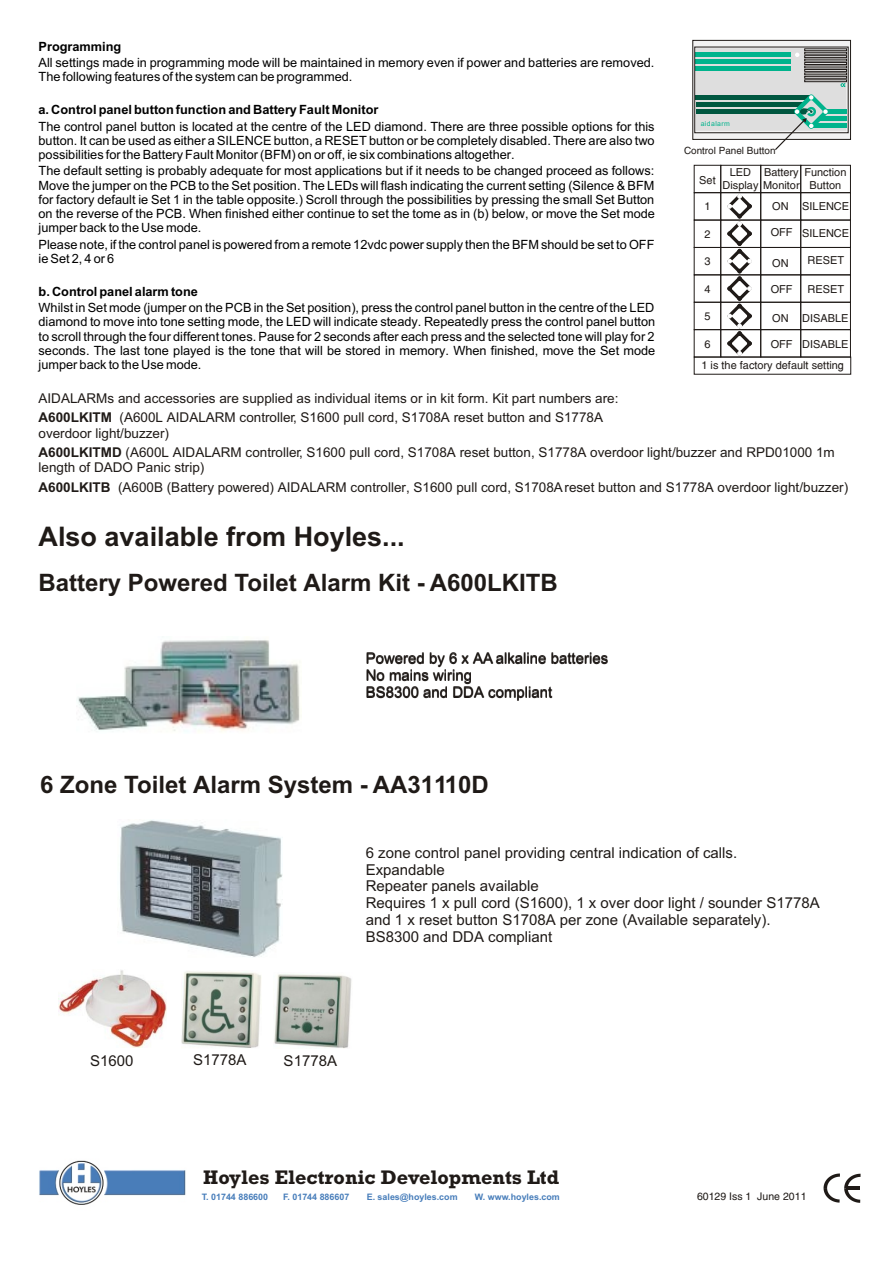
<style>
.page{position:relative;width:894px;height:1263px;background:#fff}
.page>*{position:absolute;margin:0;border:0;box-sizing:border-box;transform-origin:0 0}
.t1{font:700 27px "Arial";color:#1f1a17}
.t2{font:700 24px "Arial";color:#1f1a17}
.t3{font:700 19.95px "Rockwell";color:#1f1a17}
.t4{font:15px/16.8px "Arial";color:#1f1a17}
.t5{font:13.5px/19.6px "Arial";color:#1f1a17}
.t6{font:12.75px/14.2px "Arial";color:#000;text-align:justify}
.t7{font:700 12.75px "Arial";color:#000}
.t8{font:10.95px/12.9px "Switzerland";color:#1f1a17;text-align:right}
.t9{font:10.5px "Switzerland";color:#1f1a17}
.t10{font:9.9px "Switzerland";color:#1f1a17}
.t11{font:700 8.85px "Arial";color:#477dba}
.t12{font:6.9px "Arial";letter-spacing:.055em;color:#00b38c}
.s1{font-weight:700}
</style>
<div class="page">
<svg style="left:693px;top:40px;width:158px;height:100px"></svg>
<svg style="left:696px;top:48px;width:150px;height:102px;background:#9dbfb7"></svg>
<div style="left:694px;top:165px;width:27px;height:28px;border:1px solid #1f1a17"></div>
<div style="left:694px;top:220px;width:27px;height:28px;border:1px solid #1f1a17"></div>
<div style="left:694px;top:247px;width:27px;height:28px;border:1px solid #1f1a17"></div>
<div style="left:694px;top:302px;width:27px;height:28px;border:1px solid #1f1a17"></div>
<div style="left:694px;top:329px;width:27px;height:28px;border:1px solid #1f1a17"></div>
<div style="left:694px;top:357px;width:157px;height:17px;border:1px solid #1f1a17"></div>
<div style="left:760px;top:165px;width:41px;height:28px;border:1px solid #1f1a17"></div>
<div style="left:721px;top:165px;width:40px;height:28px;border:1px solid #1f1a17"></div>
<div style="left:721px;top:193px;width:40px;height:27px;border:1px solid #1f1a17"></div>
<div style="left:760px;top:220px;width:41px;height:28px;border:1px solid #1f1a17"></div>
<div style="left:721px;top:220px;width:40px;height:28px;border:1px solid #1f1a17"></div>
<div style="left:760px;top:247px;width:41px;height:28px;border:1px solid #1f1a17"></div>
<div style="left:721px;top:247px;width:40px;height:28px;border:1px solid #1f1a17"></div>
<div style="left:721px;top:275px;width:40px;height:27px;border:1px solid #1f1a17"></div>
<div style="left:760px;top:302px;width:41px;height:28px;border:1px solid #1f1a17"></div>
<div style="left:721px;top:302px;width:40px;height:28px;border:1px solid #1f1a17"></div>
<div style="left:760px;top:329px;width:41px;height:28px;border:1px solid #1f1a17"></div>
<div style="left:721px;top:329px;width:40px;height:28px;border:1px solid #1f1a17"></div>
<div style="left:801px;top:165px;width:50px;height:28px;border:1px solid #1f1a17"></div>
<div style="left:801px;top:220px;width:50px;height:28px;border:1px solid #1f1a17"></div>
<div style="left:801px;top:247px;width:50px;height:28px;border:1px solid #1f1a17"></div>
<div style="left:801px;top:302px;width:50px;height:28px;border:1px solid #1f1a17"></div>
<div style="left:801px;top:329px;width:50px;height:28px;border:1px solid #1f1a17"></div>
<svg style="left:727px;top:194px;width:25px;height:162px"></svg>
<svg style="left:824px;top:1174px;width:37px;height:29px"></svg>
<hr style="left:846px;top:1187px;width:14px;height:3px;background:#1f1a17">
<img style="left:39px;top:1160px;width:147px;height:45px">
<img style="left:274px;top:974px;width:78px;height:74px">
<img style="left:182px;top:971px;width:80px;height:77px">
<img style="left:58px;top:970px;width:108px;height:78px">
<img style="left:77px;top:640px;width:223px;height:92px">
<img style="left:120px;top:820px;width:163px;height:137px">
<p class="t7" style="left:39px;top:42px;width:84px">Programming</p>
<p class="t6" style="left:39px;top:57px;width:617px">All settings made in programming mode will be maintained in memory even if power and batteries are removed.<br>The following features of the system can be programmed.</p>
<p class="t7" style="left:39px;top:105px;width:341px">a. Control panel button function and Battery Fault Monitor</p>
<p class="t6" style="left:39px;top:120px;width:618px">The control panel button is located at the centre of the LED diamond. There are three possible options for this button. It can be used as either a SILENCE button, a RESET button or be completely disabled. There are also two possibilities for the Battery Fault Monitor (BFM) on or off, ie six combinations altogether.</p>
<p class="t6" style="left:39px;top:165px;width:618px">The default setting is probably adequate for most applications but if it needs to be changed proceed as follows:<br>Move the jumper on the PCB to the Set position. The LEDs will flash indicating the current setting (Silence &amp; BFM for factory default ie Set 1 in the table opposite.) Scroll through the possibilities by pressing the small Set Button on the reverse of the PCB. When finished either continue to set the tome as in (b) below, or move the Set mode jumper back to the Use mode.</p>
<p class="t6" style="left:39px;top:238px;width:617px">Please note, if the control panel is powered from a remote 12vdc power supply then the BFM should be set to OFF ie Set 2, 4 or 6</p>
<p class="t7" style="left:39px;top:287px;width:161px">b. Control panel alarm tone</p>
<p class="t6" style="left:39px;top:302px;width:618px">Whilst in Set mode (jumper on the PCB in the Set position), press the control panel button in the centre of the LED diamond to move into tone setting mode, the LED will indicate steady. Repeatedly press the control panel button to scroll through the four different tones. Pause for 2 seconds after each press and the selected tone will play for 2 seconds. The last tone played is the tone that will be stored in memory. When finished, move the Set mode jumper back to the Use mode.</p>
<p class="t5" style="left:39px;top:390px;width:581px">AIDALARMs and accessories are supplied as individual items or in kit form. Kit part numbers are:<br><span class="s1">A600LKITM</span> (A600L AIDALARM controller, S1600 pull cord, S1708A reset button and S1778A</p>
<p class="t5" style="left:39px;top:424px;width:798px">overdoor light/buzzer)<br><span class="s1">A600LKITMD</span> (A600L AIDALARM controller, S1600 pull cord, S1708A reset button, S1778A overdoor light/buzzer and RPD01000 1m</p>
<p class="t5" style="left:39px;top:459px;width:811px">length of DADO Panic strip)<br><span class="s1">A600LKITB</span> (A600B (Battery powered) AIDALARM controller, S1600 pull cord, S1708A reset button and S1778A overdoor light/buzzer)</p>
<p class="t12" style="left:701px;top:121px;width:31px">aidalarm</p>
<p class="t10" style="left:684px;top:147px;width:93px">Control Panel Button</p>
<p class="t8" style="left:723px;top:167px;width:79px">Battery<br>Display Monitor</p>
<p class="t8" style="left:730px;top:167px;width:23px">LED</p>
<p class="t8" style="left:804px;top:167px;width:44px;text-align:center">Function<br>Button</p>
<p class="t8" style="left:699px;top:175px;width:18px">Set</p>
<p class="t8" style="left:704px;top:201px;width:8px">1</p>
<p class="t8" style="left:704px;top:229px;width:8px">2</p>
<p class="t8" style="left:704px;top:256px;width:8px">3</p>
<p class="t8" style="left:704px;top:283px;width:8px">4</p>
<p class="t8" style="left:704px;top:311px;width:8px">5</p>
<p class="t8" style="left:704px;top:338px;width:8px">6</p>
<p class="t8" style="left:802px;top:201px;width:48px">SILENCE</p>
<p class="t8" style="left:802px;top:228px;width:48px">SILENCE</p>
<p class="t8" style="left:807px;top:254px;width:38px">RESET</p>
<p class="t8" style="left:807px;top:283px;width:38px">RESET</p>
<p class="t8" style="left:802px;top:312px;width:48px">DISABLE</p>
<p class="t8" style="left:701px;top:334px;width:149px;line-height:21.5px;text-align:left;text-indent:101px">DISABLE<br>1 is the factory default setting</p>
<p class="t8" style="left:772px;top:201px;width:18px">ON</p>
<p class="t8" style="left:771px;top:226px;width:23px">OFF</p>
<p class="t8" style="left:772px;top:258px;width:18px">ON</p>
<p class="t8" style="left:771px;top:283px;width:23px">OFF</p>
<p class="t8" style="left:772px;top:313px;width:18px">ON</p>
<p class="t8" style="left:771px;top:339px;width:23px">OFF</p>
<h1 class="t1" style="left:39px;top:527px;width:368px">Also available from Hoyles...</h1>
<h2 class="t2" style="left:39px;top:573px;width:521px">Battery Powered Toilet Alarm Kit - A600LKITB</h2>
<p class="t4" style="left:366px;top:652px;width:244px">Powered by 6 x AA alkaline batteries<br>No mains wiring<br>BS8300 and DDA compliant</p>
<h2 class="t2" style="left:40px;top:775px;width:450px">6 Zone Toilet Alarm System - AA31110D</h2>
<p class="t4" style="left:366px;top:846px;width:456px">6 zone control panel providing central indication of calls.<br>Expandable<br>Repeater panels available<br>Requires 1 x pull cord (S1600), 1 x over door light / sounder S1778A and 1 x reset button S1708A per zone (Available separately).<br>BS8300 and DDA compliant</p>
<p class="t4" style="left:90px;top:1054px;width:45px">S1600</p>
<p class="t4" style="left:193px;top:1053px;width:55px">S1778A</p>
<p class="t4" style="left:284px;top:1054px;width:55px">S1778A</p>
<h3 class="t3" style="left:203px;top:1170px;width:358px">Hoyles Electronic Developments Ltd</h3>
<p class="t11" style="left:202px;top:1194px;width:68px">T. 01744 886600</p>
<p class="t11" style="left:283px;top:1194px;width:68px">F. 01744 886607</p>
<p class="t11" style="left:367px;top:1194px;width:92px">E. sales@hoyles.com</p>
<p class="t11" style="left:475px;top:1194px;width:86px">W. www.hoyles.com</p>
<p class="t9" style="left:697px;top:1192px;width:111px">60129 Iss 1 June 2011</p>
</div>
